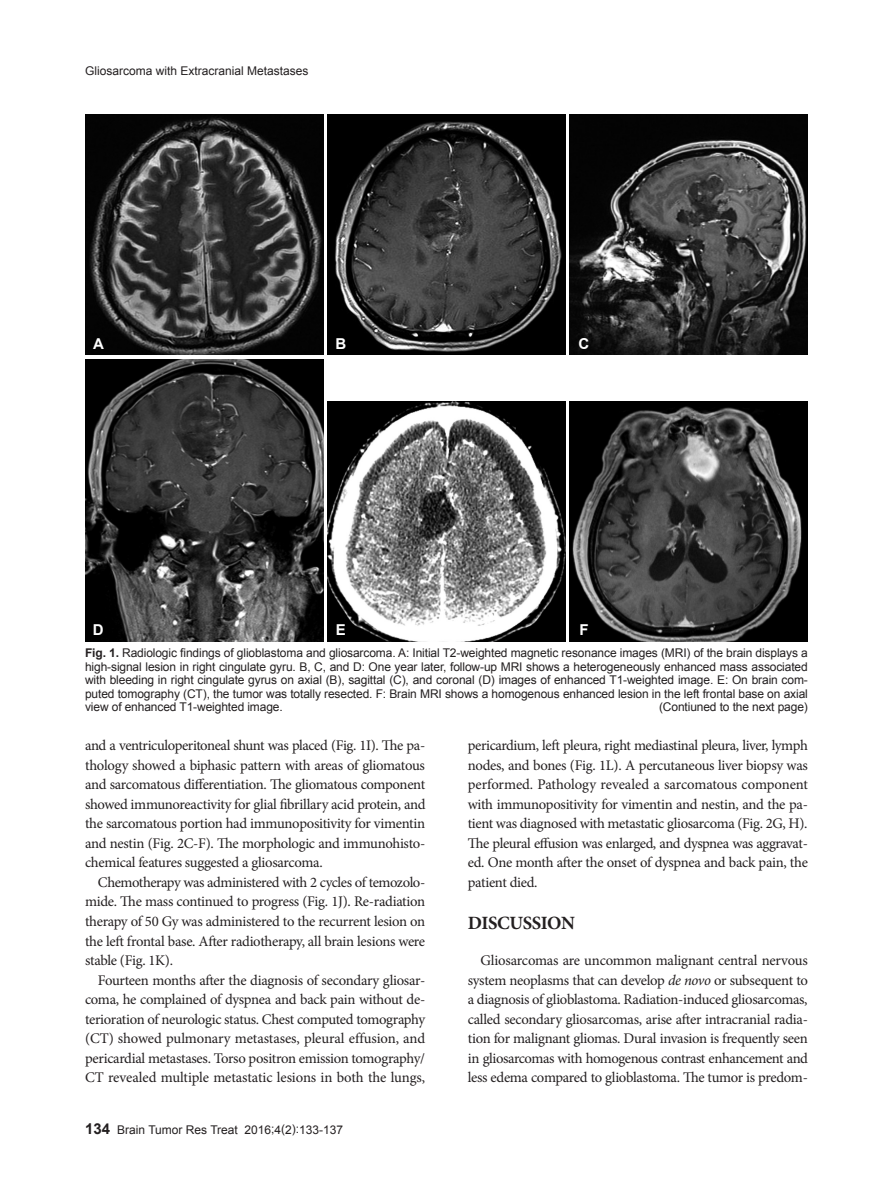
<style>
.page{position:relative;width:893px;height:1191px;background:#fff}
.page>*{position:absolute;margin:0;border:0;box-sizing:border-box;transform-origin:0 0}
.큰제목{font:700 18.75px "Minion Pro";letter-spacing:-.02em;color:#231f20}
.t1{font:700 15px "Arial";color:#fff}
.본문{font:14.7px/19.5px "Minion Pro";letter-spacing:-.02em;color:#231f20;text-align:justify}
.그림제목{font:12px/13.5px "Arial";letter-spacing:-.01em;color:#231f20;text-align:justify}
.s1{font-weight:700}
.s2{font-weight:700;font-size:15px}
.s3{font-style:italic}
</style>
<div class="page">
<img style="left:85px;top:115px;width:238px;height:240px">
<img style="left:85px;top:359px;width:238px;height:282px">
<img style="left:327px;top:115px;width:239px;height:240px">
<img style="left:327px;top:401px;width:239px;height:240px">
<img style="left:570px;top:115px;width:238px;height:240px">
<img style="left:570px;top:401px;width:238px;height:240px">
<p class="그림제목" style="left:85px;top:64px;width:225px">Gliosarcoma with Extracranial Metastases</p>
<p class="t1" style="left:93px;top:333px;width:12px">A</p>
<p class="t1" style="left:335px;top:333px;width:12px">B</p>
<p class="t1" style="left:579px;top:333px;width:12px">C</p>
<p class="t1" style="left:579px;top:620px;width:11px">F</p>
<p class="그림제목" style="left:85px;top:646px;width:724px"><span class="s1">Fig. 1.</span> Radiologic findings of glioblastoma and gliosarcoma. A: Initial T2-weighted magnetic resonance images (MRI) of the brain displays a high-signal lesion in right cingulate gyru. B, C, and D: One year later, follow-up MRI shows a heterogeneously enhanced mass associated with bleeding in right cingulate gyrus on axial (B), sagittal (C), and coronal (D) images of enhanced T1-weighted image. E: On brain com&shy;puted tomography (CT), the tumor was totally resected. F: Brain MRI shows a homogenous enhanced lesion in the left frontal base on axial view of enhanced T1-weighted image.</p>
<p class="t1" style="left:93px;top:620px;width:12px">D</p>
<p class="t1" style="left:336px;top:620px;width:12px">E</p>
<p class="그림제목" style="left:659px;top:700px;width:150px">(Contiuned to the next page)</p>
<p class="본문" style="left:85px;top:736px;width:342px">and a ventriculoperitoneal shunt was placed (Fig. 1I). The pa&shy;thology showed a biphasic pattern with areas of gliomatous and sarcomatous differentiation. The gliomatous component showed immunoreactivity for glial fibrillary acid protein, and the sarcomatous portion had immunopositivity for vimentin and nestin (Fig. 2C-F). The morphologic and immunohisto&shy;chemical features suggested a gliosarcoma.</p>
<p class="본문" style="left:85px;top:872px;width:342px;text-indent:13px">Chemotherapy was administered with 2 cycles of temozolo&shy;mide. The mass continued to progress (Fig. 1J). Re-radiation therapy of 50 Gy was administered to the recurrent lesion on the left frontal base. After radiotherapy, all brain lesions were stable (Fig. 1K).</p>
<p class="본문" style="left:85px;top:970px;width:342px;text-indent:13px">Fourteen months after the diagnosis of secondary gliosar&shy;coma, he complained of dyspnea and back pain without de&shy;terioration of neurologic status. Chest computed tomography (CT) showed pulmonary metastases, pleural effusion, and pericardial metastases. Torso positron emission tomography/ CT revealed multiple metastatic lesions in both the lungs,</p>
<p class="그림제목" style="left:85px;top:1122px;width:260px"><span class="s2">134</span> Brain Tumor Res Treat 2016;4(2):133-137</p>
<p class="본문" style="left:468px;top:736px;width:342px">pericardium, left pleura, right mediastinal pleura, liver, lymph nodes, and bones (Fig. 1L). A percutaneous liver biopsy was performed. Pathology revealed a sarcomatous component with immunopositivity for vimentin and nestin, and the pa&shy;tient was diagnosed with metastatic gliosarcoma (Fig. 2G, H).<br>The pleural effusion was enlarged, and dyspnea was aggravat&shy;ed. One month after the onset of dyspnea and back pain, the patient died.</p>
<p class="큰제목" style="left:468px;top:910px;width:109px">DISCUSSION</p>
<p class="본문" style="left:468px;top:950px;width:342px;text-indent:13px">Gliosarcomas are uncommon malignant central nervous system neoplasms that can develop <span class="s3">de novo</span> or subsequent to a diagnosis of glioblastoma. Radiation-induced gliosarcomas, called secondary gliosarcomas, arise after intracranial radia&shy;tion for malignant gliomas. Dural invasion is frequently seen in gliosarcomas with homogenous contrast enhancement and less edema compared to glioblastoma. The tumor is predom-</p>
</div>
